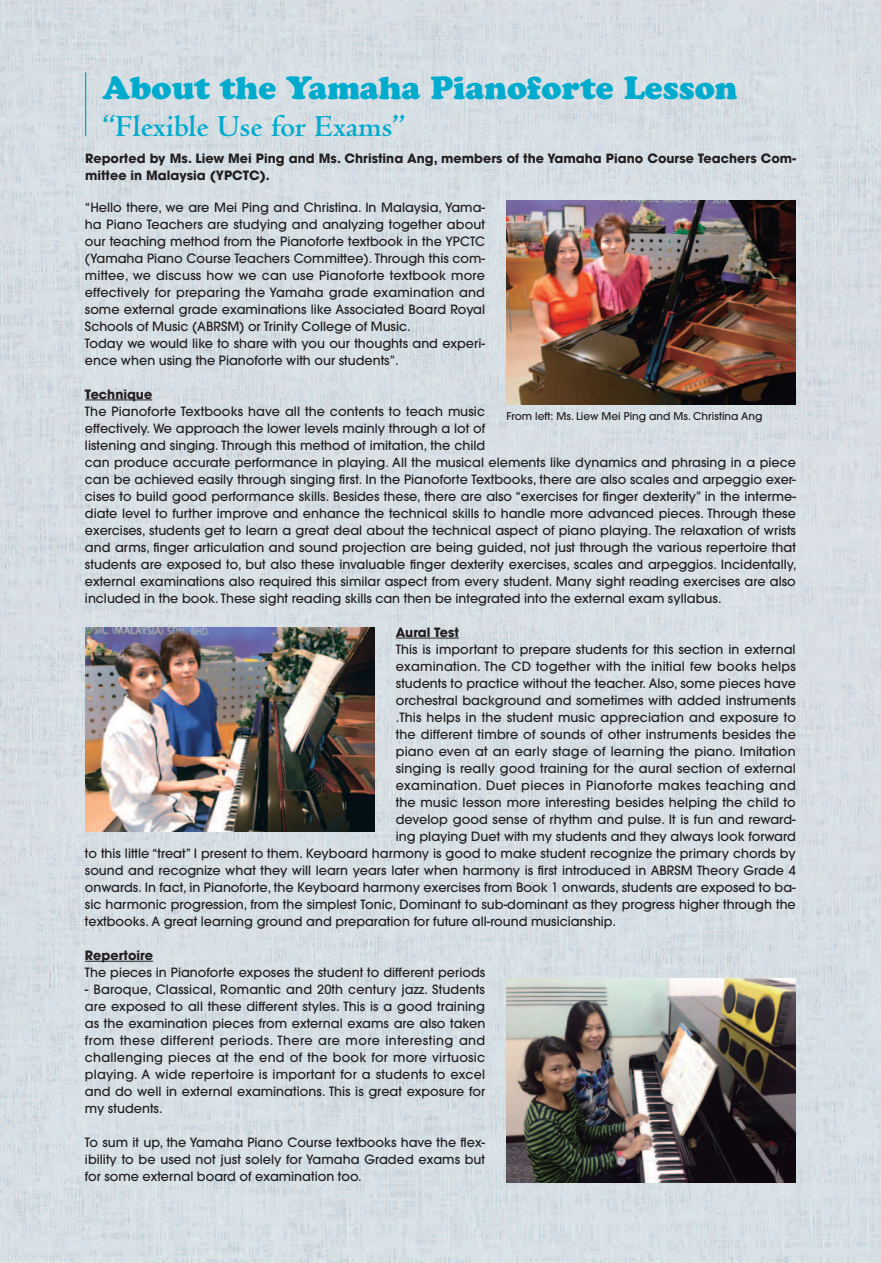
<style>
.page{position:relative;width:881px;height:1263px;background:#fff}
.page>*{position:absolute;margin:0;border:0;box-sizing:border-box;transform-origin:0 0}
.t1{font:31.95px "Cooper Black Std";color:#00abcd}
.t2{font:700 31.95px "Centaur MT Std";color:#00abcd}
.t3{font:500 12.75px/17px "Avant Garde";color:#231f20}
.t4{font:700 12.75px/17px "Avant Garde";color:#231f20}
.t5{font:500 12.75px "Avant Garde";letter-spacing:.025em;color:#231f20}
.t6{font:500 10.65px "Avant Garde";color:#231f20}
</style>
<div class="page">
<img style="left:0;top:0;width:880px;height:1263px">
<hr style="left:85px;top:72px;width:1px;height:64px;background:#00abcd">
<hr style="left:85px;top:400px;width:67px;height:1px;background:#231f20">
<hr style="left:395px;top:638px;width:64px;height:1px;background:#231f20">
<hr style="left:85px;top:961px;width:68px;height:1px;background:#231f20">
<img style="left:506px;top:979px;width:289px;height:204px">
<img style="left:85px;top:627px;width:289px;height:204px">
<img style="left:506px;top:200px;width:289px;height:205px">
<h1 class="t1" style="left:102px;top:69px;width:636px">About the Yamaha Pianoforte Lesson</h1>
<h1 class="t2" style="left:102px;top:109px;width:304px">“Flexible Use for Exams”</h1>
<p class="t4" style="left:85px;top:150px;width:712px">Reported by Ms. Liew Mei Ping and Ms. Christina Ang, members of the Yamaha Piano Course Teachers Com&shy;mittee in Malaysia (YPCTC).</p>
<p class="t3" style="left:85px;top:198px;width:401px">“Hello there, we are Mei Ping and Christina. In Malaysia, Yama&shy;ha Piano Teachers are studying and analyzing together about our teaching method from the Pianoforte textbook in the YPCTC (Yamaha Piano Course Teachers Committee). Through this com&shy;mittee, we discuss how we can use Pianoforte textbook more effectively for preparing the Yamaha grade examination and some external grade examinations like Associated Board Royal Schools of Music (ABRSM) or Trinity College of Music.<br>Today we would like to share with you our thoughts and experi&shy;ence when using the Pianoforte with our students”.</p>
<p class="t4" style="left:85px;top:385px;width:69px">Technique</p>
<p class="t3" style="left:85px;top:402px;width:712px">The Pianoforte Textbooks have all the contents to teach music<br>effectively. We approach the lower levels mainly through a lot of<br>listening and singing. Through this method of imitation, the child<br>can produce accurate performance in playing. All the musical elements like dynamics and phrasing in a piece can be achieved easily through singing first. In the Pianoforte Textbooks, there are also scales and arpeggio exer&shy;cises to build good performance skills. Besides these, there are also “exercises for finger dexterity” in the interme&shy;diate level to further improve and enhance the technical skills to handle more advanced pieces. Through these exercises, students get to learn a great deal about the technical aspect of piano playing. The relaxation of wrists and arms, finger articulation and sound projection are being guided, not just through the various repertoire that students are exposed to, but also these invaluable finger dexterity exercises, scales and arpeggios. Incidentally, external examinations also required this similar aspect from every student. Many sight reading exercises are also included in the book. These sight reading skills can then be integrated into the external exam syllabus.</p>
<p class="t4" style="left:395px;top:623px;width:65px">Aural Test</p>
<p class="t3" style="left:395px;top:641px;width:401px">This is important to prepare students for this section in external</p>
<p class="t3" style="left:395px;top:658px;width:401px">examination. The CD together with the initial few books helps</p>
<p class="t3" style="left:395px;top:675px;width:401px">students to practice without the teacher. Also, some pieces have</p>
<p class="t3" style="left:395px;top:692px;width:401px">orchestral background and sometimes with added instruments</p>
<p class="t3" style="left:395px;top:709px;width:401px">.This helps in the student music appreciation and exposure to</p>
<p class="t3" style="left:395px;top:726px;width:401px">the different timbre of sounds of other instruments besides the</p>
<p class="t3" style="left:395px;top:743px;width:401px">piano even at an early stage of learning the piano. Imitation</p>
<p class="t3" style="left:395px;top:760px;width:401px">singing is really good training for the aural section of external</p>
<p class="t5" style="left:395px;top:777px;width:401px">examination. Duet pieces in Pianoforte makes teaching and</p>
<p class="t3" style="left:395px;top:794px;width:401px">the music lesson more interesting besides helping the child to</p>
<p class="t3" style="left:395px;top:811px;width:401px">develop good sense of rhythm and pulse. It is fun and reward-</p>
<p class="t3" style="left:395px;top:828px;width:401px">ing playing Duet with my students and they always look forward</p>
<p class="t3" style="left:85px;top:845px;width:712px">to this little “treat” I present to them. Keyboard harmony is good to make student recognize the primary chords by</p>
<p class="t3" style="left:85px;top:862px;width:712px">sound and recognize what they will learn years later when harmony is first introduced in ABRSM Theory Grade 4</p>
<p class="t3" style="left:85px;top:879px;width:712px">onwards. In fact, in Pianoforte, the Keyboard harmony exercises from Book 1 onwards, students are exposed to ba-</p>
<p class="t3" style="left:85px;top:896px;width:712px">sic harmonic progression, from the simplest Tonic, Dominant to sub-dominant as they progress higher through the</p>
<p class="t3" style="left:85px;top:913px;width:532px">textbooks. A great learning ground and preparation for future all-round musicianship.</p>
<p class="t4" style="left:85px;top:946px;width:70px">Repertoire</p>
<p class="t3" style="left:85px;top:964px;width:401px">The pieces in Pianoforte exposes the student to different periods</p>
<p class="t3" style="left:85px;top:981px;width:402px;text-align:justify">- Baroque, Classical, Romantic and 20th century jazz. Students are exposed to all these different styles. This is a good training as the examination pieces from external exams are also taken from these different periods. There are more interesting and challenging pieces at the end of the book for more virtuosic playing. A wide repertoire is important for a students to excel and do well in external examinations. This is great exposure for my students.</p>
<p class="t3" style="left:85px;top:1134px;width:401px;text-align:justify">To sum it up, the Yamaha Piano Course textbooks have the flex&shy;ibility to be used not just solely for Yamaha Graded exams but for some external board of examination too.</p>
<p class="t6" style="left:506px;top:410px;width:257px">From left: Ms. Liew Mei Ping and Ms. Christina Ang</p>
</div>
